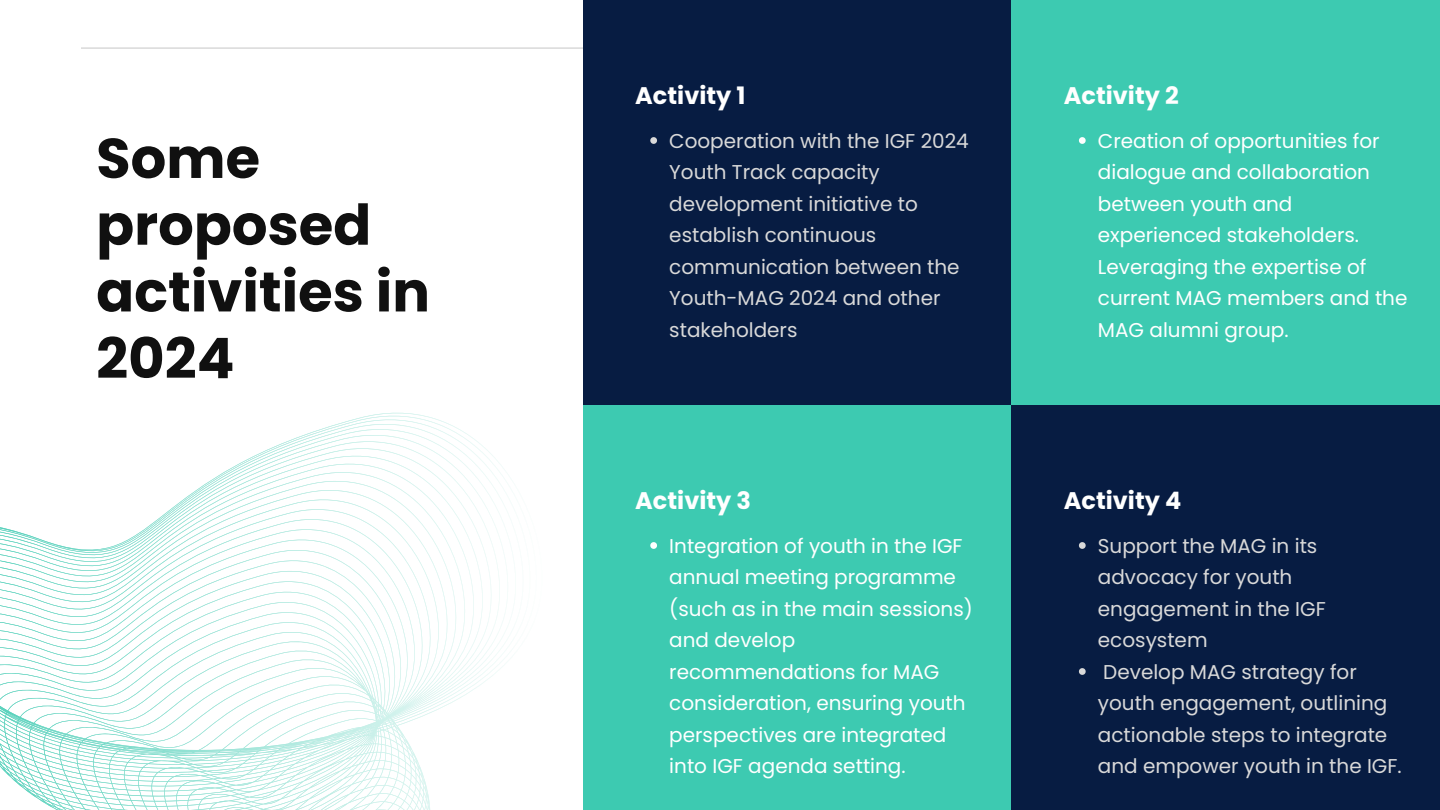
<style>
.page{position:relative;width:1440px;height:810px;background:#fff}
.page>*{position:absolute;margin:0;border:0;box-sizing:border-box;transform-origin:0 0}
.t1{font:700 56px/66.8px "Poppins";color:#101010}
.t2{font:700 24px "Poppins";color:#fff}
.t3{font:20px/31.5px "Poppins";color:#fff}
.t4{font:20px/31.5px "Poppins";color:#d9d9d9}
</style>
<div class="page">
<hr style="left:81px;top:47px;width:1278px;height:2px;background:#d9d9d9">
<div style="left:583px;top:0;width:428px;height:405px;background:#071c42"></div>
<svg style="left:650px;top:137px;width:7px;height:7px"></svg>
<div style="left:1011px;top:0;width:429px;height:405px;background:#3dcab1"></div>
<svg style="left:1079px;top:137px;width:7px;height:7px"></svg>
<div style="left:583px;top:405px;width:428px;height:405px;background:#3dcab1"></div>
<svg style="left:650px;top:542px;width:7px;height:7px"></svg>
<div style="left:1011px;top:405px;width:429px;height:405px;background:#071c42"></div>
<svg style="left:1079px;top:542px;width:7px;height:7px"></svg>
<svg style="left:1079px;top:668px;width:7px;height:7px"></svg>
<svg style="left:0;top:412px;width:508px;height:398px"></svg>
<h1 class="t1" style="left:96px;top:125px;width:335px">Some proposed activities in<br>2024</h1>
<p class="t2" style="left:635px;top:79px;width:112px">Activity 1</p>
<p class="t4" style="left:669px;top:125px;width:301px">Cooperation with the IGF 2024<br>Youth Track capacity development initiative to establish continuous communication between the<br>Youth-MAG 2024 and other stakeholders</p>
<p class="t2" style="left:635px;top:484px;width:117px">Activity 3</p>
<p class="t3" style="left:669px;top:530px;width:305px">Integration of youth in the IGF annual meeting programme (such as in the main sessions) and develop recommendations for MAG consideration, ensuring youth perspectives are integrated into IGF agenda setting.</p>
<p class="t2" style="left:1064px;top:79px;width:116px">Activity 2</p>
<p class="t3" style="left:1098px;top:125px;width:311px">Creation of opportunities for dialogue and collaboration between youth and experienced stakeholders.<br>Leveraging the expertise of current MAG members and the<br>MAG alumni group.</p>
<p class="t2" style="left:1064px;top:484px;width:119px">Activity 4</p>
<p class="t4" style="left:1098px;top:530px;width:305px">Support the MAG in its advocacy for youth engagement in the IGF ecosystem<br>Develop MAG strategy for youth engagement, outlining actionable steps to integrate and empower youth in the IGF.</p>
</div>
